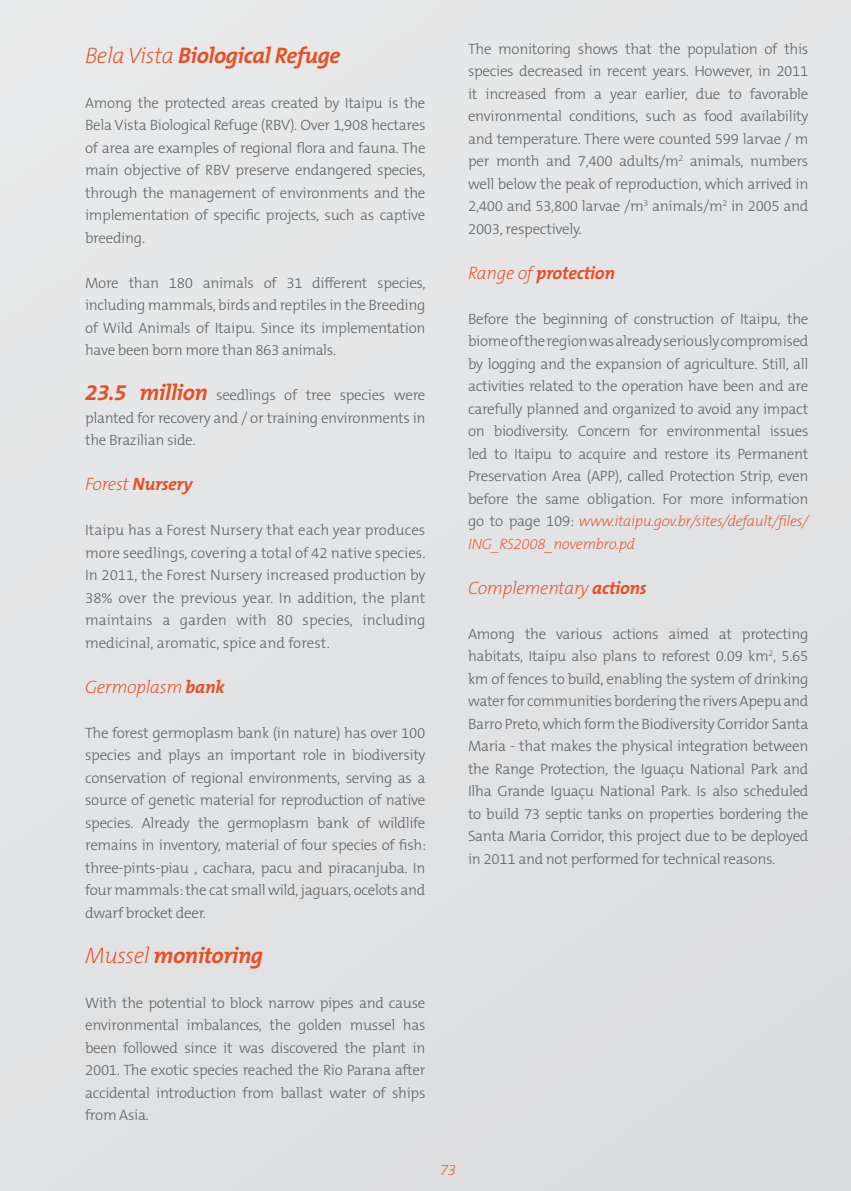
<style>
.page{position:relative;width:851px;height:1191px;background:#fff}
.page>*{position:absolute;margin:0;border:0;box-sizing:border-box;transform-origin:0 0}
.t1{font:italic 700 22.5px "The Mix B7";letter-spacing:-.02em;color:#e75025}
.t2{font:italic 200 18px "The Mix B2";letter-spacing:-.02em;color:#e75025}
.t3{font:italic 700 18px "The Mix B7";letter-spacing:-.02em;color:#e75025}
.t4{font:300 15px/22.5px "The Mix B3";letter-spacing:-.02em;color:#636466;text-align:justify}
.t5{font:italic 200 15px/22.5px "The Mix B2";letter-spacing:-.02em;color:#e75025}
.s1{font-family:"The Mix B2";font-weight:200}
.s2{font-family:"The Mix B7";font-weight:700;font-style:italic;font-size:22.5px;color:#e75025}
.s3{font-family:"The Mix B7";font-weight:700}
.s4{font-family:"The Mix B3";font-weight:300;font-style:normal;color:#636466}
</style>
<div class="page">
<div style="left:0;top:0;width:850px;height:1191px;background:#e2e3e4"></div>
<h1 class="t1" style="left:85px;top:43px;width:257px"><span class="s1">Bela Vista</span> Biological Refuge</h1>
<p class="t4" style="left:85px;top:92px;width:342px">Among the protected areas created by Itaipu is the Bela Vista Biological Refuge (RBV). Over 1,908 hectares of area are examples of regional flora and fauna. The main objective of RBV preserve endangered species, through the management of environments and the implementation of specific projects, such as captive breeding.</p>
<p class="t4" style="left:85px;top:272px;width:342px">More than 180 animals of 31 different species, including mammals, birds and reptiles in the Breeding of Wild Animals of Itaipu. Since its implementation have been born more than 863 animals.</p>
<p class="t4" style="left:85px;top:384px;width:342px"><span class="s2">23.5 million</span> seedlings of tree species were planted for recovery and / or training environments in the Brazilian side.</p>
<p class="t3" style="left:85px;top:474px;width:109px"><span class="s1">Forest</span> Nursery</p>
<p class="t4" style="left:85px;top:519px;width:342px">Itaipu has a Forest Nursery that each year produces more seedlings, covering a total of 42 native species.<br>In 2011, the Forest Nursery increased production by 38% over the previous year. In addition, the plant maintains a garden with 80 species, including medicinal, aromatic, spice and forest.</p>
<p class="t2" style="left:85px;top:677px;width:141px">Germoplasm <span class="s3">bank</span></p>
<p class="t4" style="left:85px;top:722px;width:343px">The forest germoplasm bank (in nature) has over 100 species and plays an important role in biodiversity conservation of regional environments, serving as a source of genetic material for reproduction of native species. Already the germoplasm bank of wildlife remains in inventory, material of four species of fish: three-pints-piau , cachara, pacu and piracanjuba. In four mammals: the cat small wild, jaguars, ocelots and dwarf brocket deer.</p>
<h1 class="t1" style="left:85px;top:943px;width:179px"><span class="s1">Mussel</span> monitoring</h1>
<p class="t4" style="left:85px;top:992px;width:342px">With the potential to block narrow pipes and cause environmental imbalances, the golden mussel has been followed since it was discovered the plant in 2001. The exotic species reached the Rio Parana after accidental introduction from ballast water of ships from Asia.</p>
<p class="t4" style="left:468px;top:38px;width:342px">The monitoring shows that the population of this species decreased in recent years. However, in 2011 it increased from a year earlier, due to favorable environmental conditions, such as food availability and temperature. There were counted 599 larvae / m per month and 7,400 adults/m<sup>2</sup> animals, numbers well below the peak of reproduction, which arrived in 2,400 and 53,800 larvae /m<sup>3</sup> animals/m<sup>2</sup> in 2005 and 2003, respectively.</p>
<p class="t3" style="left:468px;top:263px;width:148px"><span class="s1">Range of</span> protection</p>
<p class="t4" style="left:468px;top:308px;width:342px">Before the beginning of construction of Itaipu, the biome of the region was already seriously compromised by logging and the expansion of agriculture. Still, all activities related to the operation have been and are carefully planned and organized to avoid any impact on biodiversity. Concern for environmental issues led to Itaipu to acquire and restore its Permanent Preservation Area (APP), called Protection Strip, even before the same obligation. For more information</p>
<p class="t5" style="left:468px;top:510px;width:342px"><span class="s4">go to page 109:</span> www.itaipu.gov.br/sites/default/files/<br>ING_RS2008_novembro.pd</p>
<p class="t2" style="left:468px;top:578px;width:180px">Complementary <span class="s3">actions</span></p>
<p class="t4" style="left:468px;top:623px;width:342px">Among the various actions aimed at protecting habitats, Itaipu also plans to reforest 0.09 km<sup>2</sup>, 5.65 km of fences to build, enabling the system of drinking water for communities bordering the rivers Apepu and Barro Preto, which form the Biodiversity Corridor Santa Maria - that makes the physical integration between the Range Protection, the Iguaçu National Park and Ilha Grande Iguaçu National Park. Is also scheduled to build 73 septic tanks on properties bordering the Santa Maria Corridor, this project due to be deployed in 2011 and not performed for technical reasons.</p>
<p class="t5" style="left:439px;top:1159px;width:18px">73</p>
</div>
